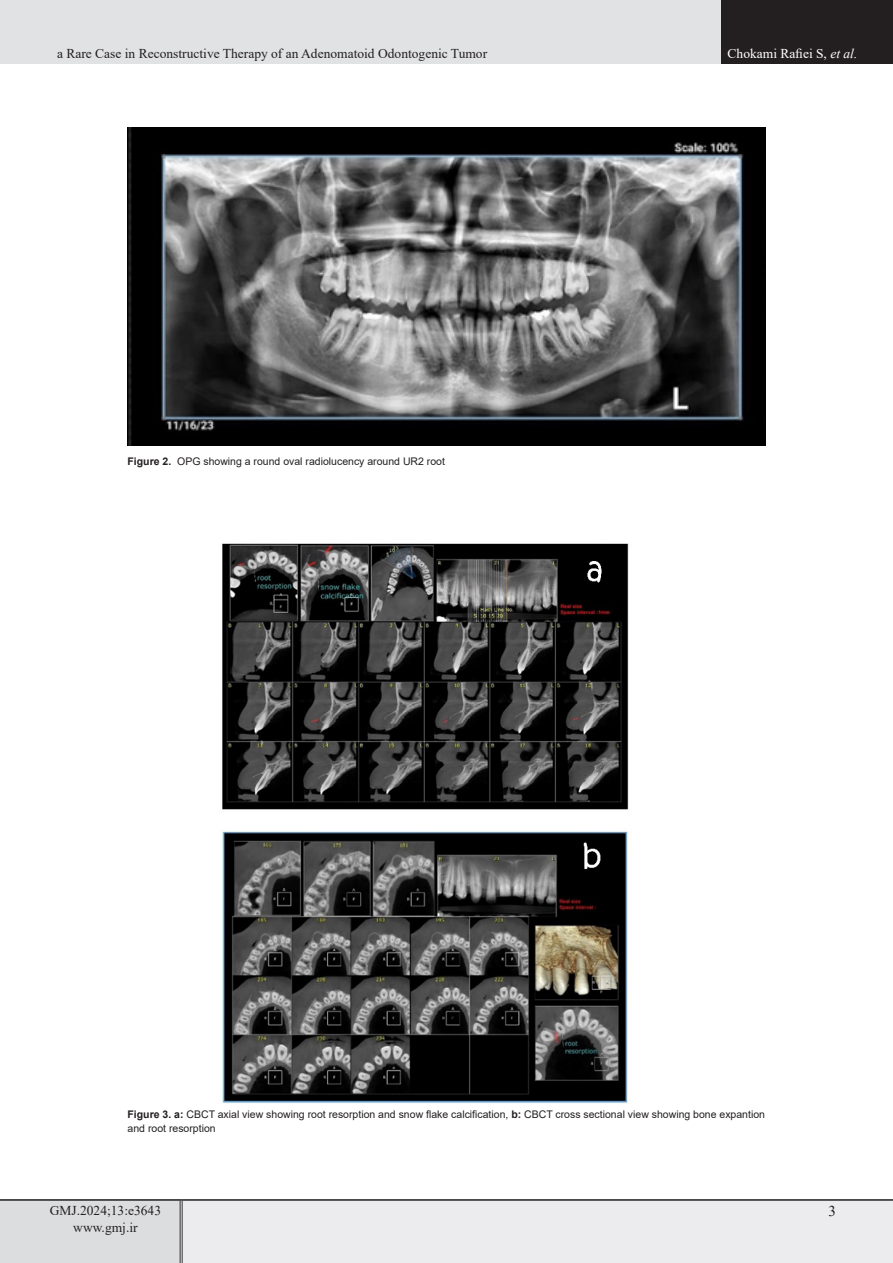
<style>
.page{position:relative;width:893px;height:1263px;background:#fff}
.page>*{position:absolute;margin:0;border:0;box-sizing:border-box;transform-origin:0 0}
.t1{font:15px "Times New Roman";color:#231f20}
.eeeeeeeeeeee{font:13.5px "Times New Roman";color:#231f20}
.t2{font:13.5px "Times New Roman";color:#fff}
.ttttitle{font:10.5px/13.5px "Arial";color:#231f20}
.s1{font-style:italic}
.s2{font-weight:700}
</style>
<div class="page">
<div style="left:0;top:0;width:722px;height:64px;background:#e1e2e4"></div>
<div style="left:722px;top:0;width:171px;height:64px;background:#231f20"></div>
<div style="left:0;top:1200px;width:181px;height:63px;background:#dcdddf"></div>
<div style="left:181px;top:1200px;width:712px;height:63px;background:#ececee"></div>
<hr style="left:180px;top:1201px;width:3px;height:62px;background:#fff">
<hr style="left:180px;top:1201px;width:1px;height:62px;background:#231f20">
<hr style="left:182px;top:1201px;width:1px;height:62px;background:#231f20">
<hr style="left:0;top:1199px;width:181px;height:2px;background:#231f20">
<hr style="left:181px;top:1199px;width:712px;height:2px;background:#231f20">
<img style="left:128px;top:128px;width:637px;height:318px">
<img style="left:222px;top:543px;width:407px;height:560px">
<p class="eeeeeeeeeeee" style="left:57px;top:44px;width:432px">a Rare Case in Reconstructive Therapy of an Adenomatoid Odontogenic Tumor</p>
<p class="t2" style="left:728px;top:44px;width:131px">Chokami Rafiei S, <span class="s1">et al.</span></p>
<p class="ttttitle" style="left:128px;top:455px;width:319px"><span class="s2">Figure 2.</span> OPG showing a round oval radiolucency around UR2 root</p>
<p class="ttttitle" style="left:128px;top:1108px;width:639px"><span class="s2">Figure 3. a:</span> CBCT axial view showing root resorption and snow flake calcification, <span class="s2">b:</span> CBCT cross sectional view showing bone expantion and root resorption</p>
<p class="eeeeeeeeeeee" style="left:50px;top:1201px;width:113px">GMJ.2024;13:e3643</p>
<p class="eeeeeeeeeeee" style="left:73px;top:1217px;width:66px">www.gmj.ir</p>
<p class="t1" style="left:828px;top:1201px;width:9px">3</p>
</div>
